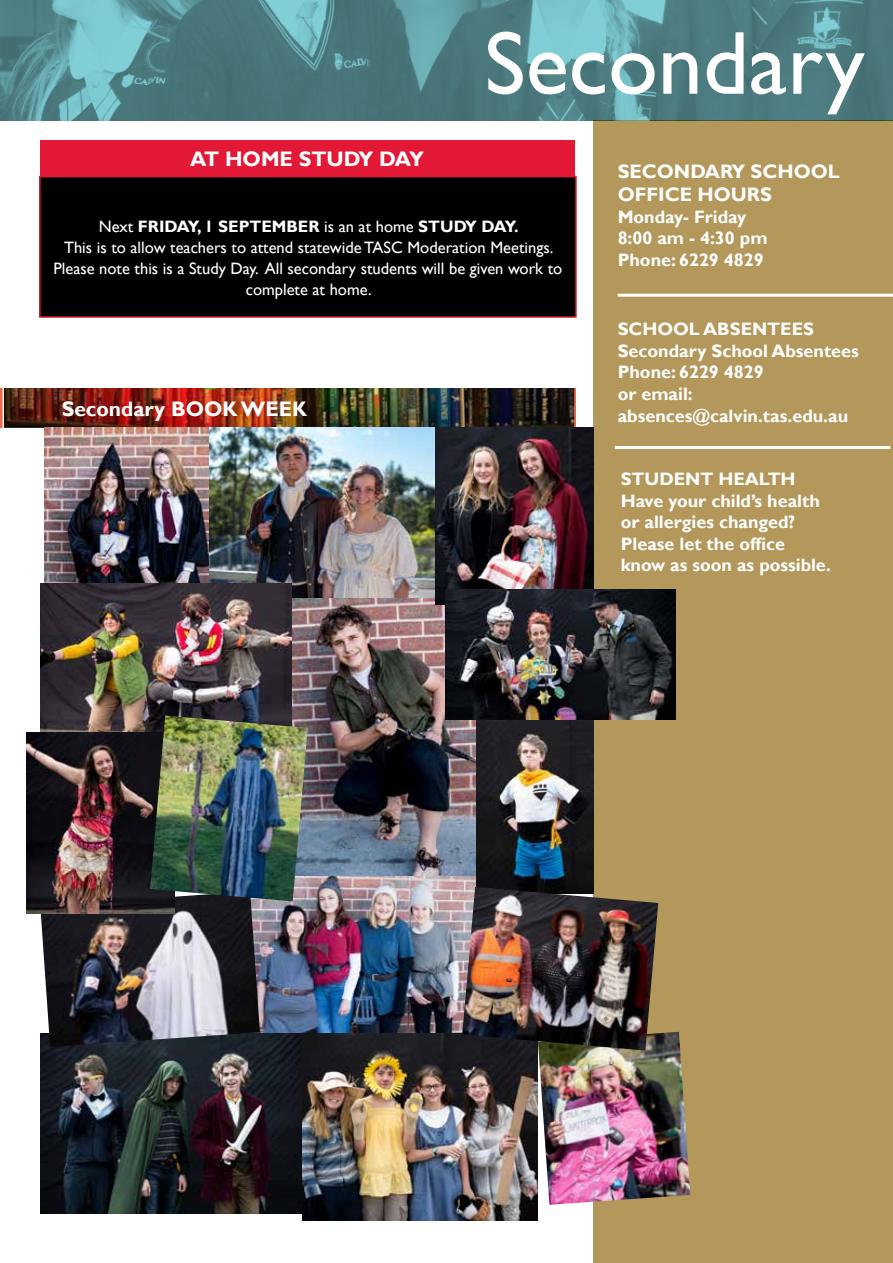
<style>
.page{position:relative;width:893px;height:1263px;background:#fff}
.page>*{position:absolute;margin:0;border:0;box-sizing:border-box;transform-origin:0 0}
.t1{font:90px "Gill Sans";color:#fff}
.t2{font:700 21px "Gill Sans";color:#fff}
.t3{font:700 19.5px/23.4px "Gill Sans";color:#fff}
.t4{font:700 18px/21.6px "Gill Sans";color:#fff}
.t5{font:16.5px/21px "Gill Sans";color:#fff;text-align:center}
.s1{font-weight:700}
</style>
<div class="page">
<img style="left:1px;top:388px;width:575px;height:39px">
<div style="left:593px;top:120px;width:300px;height:1143px;background:#b4975a"></div>
<svg style="left:0;top:0;width:893px;height:121px;background:#53888d"></svg>
<hr style="left:618px;top:294px;width:275px;height:3px;background:#fff">
<hr style="left:615px;top:446px;width:275px;height:3px;background:#fff">
<div style="left:40px;top:177px;width:536px;height:140px;background:#000"></div>
<div style="left:39px;top:176px;width:538px;height:142px;border:2px solid #d2232a"></div>
<div style="left:40px;top:140px;width:534px;height:37px;background:#e31837"></div>
<img style="left:260px;top:875px;width:216px;height:158px">
<img style="left:45px;top:427px;width:164px;height:156px">
<img style="left:291px;top:598px;width:185px;height:277px">
<img style="left:209px;top:427px;width:227px;height:170px">
<img style="left:41px;top:583px;width:250px;height:149px">
<img style="left:41px;top:1033px;width:261px;height:180px">
<img style="left:436px;top:427px;width:157px;height:178px">
<img style="left:302px;top:1033px;width:236px;height:187px">
<img style="left:476px;top:720px;width:117px;height:167px">
<img style="left:40px;top:901px;width:220px;height:146px">
<img style="left:27px;top:732px;width:148px;height:181px">
<img style="left:150px;top:715px;width:158px;height:186px">
<img style="left:538px;top:1032px;width:152px;height:173px">
<img style="left:462px;top:887px;width:196px;height:163px">
<img style="left:445px;top:589px;width:230px;height:131px">
<h1 class="t1" style="left:484px;top:11px;width:382px">Secondary</h1>
<p class="t2" style="left:190px;top:146px;width:235px">AT HOME STUDY DAY</p>
<p class="t5" style="left:53px;top:216px;width:510px">Next <span class="s1">FRIDAY, 1 SEPTEMBER</span> is an at home <span class="s1">STUDY DAY.<br></span>This is to allow teachers to attend statewide TASC Moderation Meetings.<br>Please note this is a Study Day. All secondary students will be given work to complete at home.</p>
<p class="t2" style="left:62px;top:396px;width:247px">Secondary BOOK WEEK</p>
<p class="t3" style="left:618px;top:160px;width:224px">SECONDARY SCHOOL<br>OFFICE HOURS</p>
<p class="t4" style="left:618px;top:206px;width:151px">Monday- Friday<br>8:00 am - 4:30 pm<br>Phone: 6229 4829</p>
<p class="t4" style="left:618px;top:319px;width:243px">SCHOOL ABSENTEES<br>Secondary School Absentees<br>Phone: 6229 4829<br>or email: absences@calvin.tas.edu.au</p>
<p class="t4" style="left:621px;top:469px;width:212px">STUDENT HEALTH<br>Have your child’s health or allergies changed?<br>Please let the office know as soon as possible.</p>
</div>
